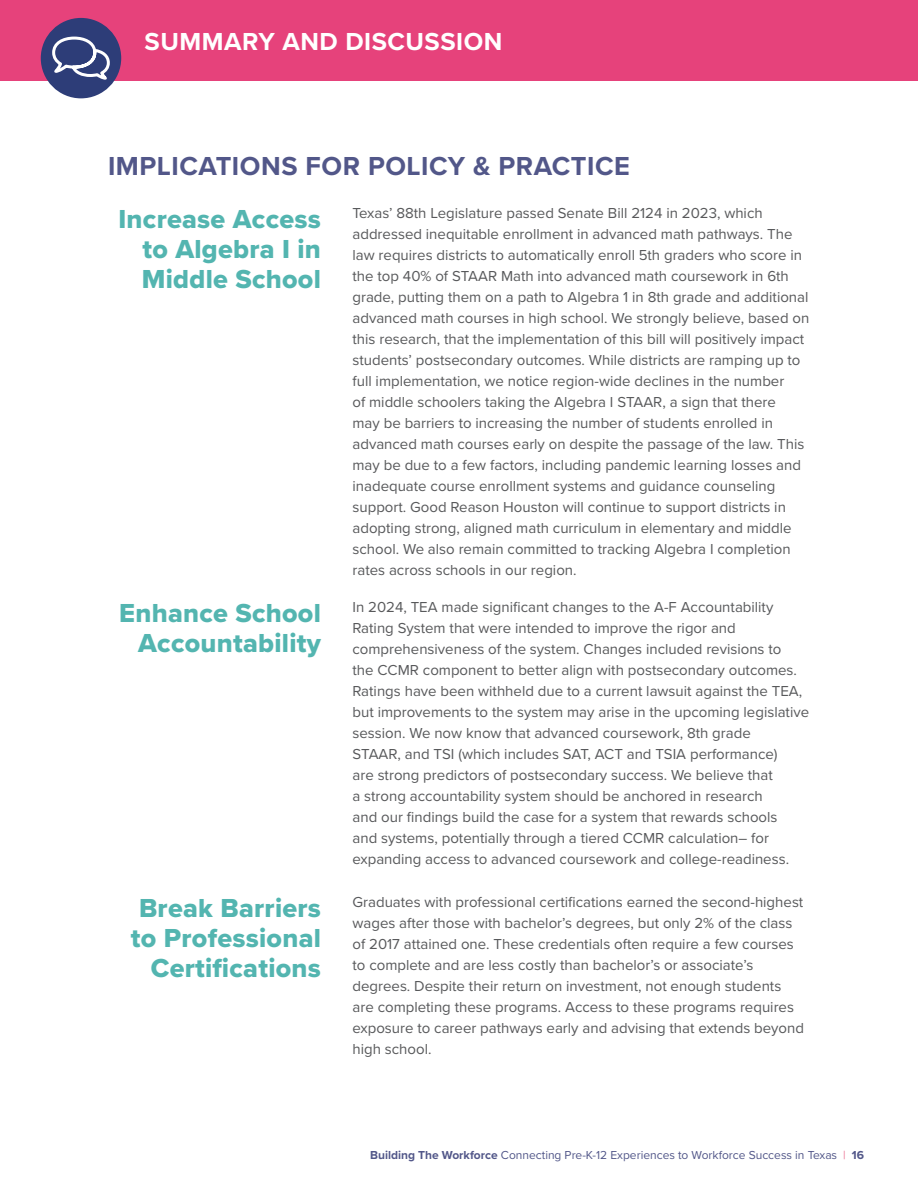
<style>
.page{position:relative;width:918px;height:1188px;background:#fff}
.page>*{position:absolute;margin:0;border:0;box-sizing:border-box;transform-origin:0 0}
.t1{font:27px/30px "Proxima Nova Extrabld";letter-spacing:.01em;color:#53b5b0;text-align:right}
.t2{font:700 27px "Proxima Nova";letter-spacing:.02em;color:#525789}
.t3{font:700 25.5px "Proxima Nova";letter-spacing:.02em;color:#fff}
.t4{font:15px/21px "Proxima Nova";color:#58595b}
.t5{font:12px "Proxima Nova";color:#525789}
.s1{font-weight:700}
.s2{color:#ea6e90}
</style>
<div class="page">
<div style="left:0;top:0;width:918px;height:81px;background:#e6427b"></div>
<div style="left:41px;top:18px;width:80px;height:80px;background:#2d3d78;border-radius:50%"></div>
<svg style="left:52px;top:36px;width:58px;height:44px"></svg>
<h2 class="t3" style="left:145px;top:23px;width:359px">SUMMARY AND DISCUSSION</h2>
<h1 class="t2" style="left:108px;top:146px;width:524px">IMPLICATIONS FOR POLICY &amp; PRACTICE</h1>
<h1 class="t1" style="left:142px;top:203px;width:181px;text-align:justify;text-indent:-23px">Increase Access to Algebra I in Middle School</h1>
<p class="t4" style="left:352px;top:202px;width:458px">Texas’ 88th Legislature passed Senate Bill 2124 in 2023, which addressed inequitable enrollment in advanced math pathways. The law requires districts to automatically enroll 5th graders who score in the top 40% of STAAR Math into advanced math coursework in 6th grade, putting them on a path to Algebra 1 in 8th grade and additional advanced math courses in high school. We strongly believe, based on this research, that the implementation of this bill will positively impact students’ postsecondary outcomes. While districts are ramping up to full implementation, we notice region-wide declines in the number<br>of middle schoolers taking the Algebra I STAAR, a sign that there<br>may be barriers to increasing the number of students enrolled in advanced math courses early on despite the passage of the law. This may be due to a few factors, including pandemic learning losses and inadequate course enrollment systems and guidance counseling support. Good Reason Houston will continue to support districts in adopting strong, aligned math curriculum in elementary and middle school. We also remain committed to tracking Algebra I completion rates across schools in our region.</p>
<h1 class="t1" style="left:119px;top:597px;width:203px">Enhance School<br>Accountability</h1>
<p class="t4" style="left:352px;top:596px;width:458px">In 2024, TEA made significant changes to the A-F Accountability Rating System that were intended to improve the rigor and comprehensiveness of the system. Changes included revisions to<br>the CCMR component to better align with postsecondary outcomes.<br>Ratings have been withheld due to a current lawsuit against the TEA, but improvements to the system may arise in the upcoming legislative session. We now know that advanced coursework, 8th grade<br>STAAR, and TSI (which includes SAT, ACT and TSIA performance)<br>are strong predictors of postsecondary success. We believe that<br>a strong accountability system should be anchored in research<br>and our findings build the case for a system that rewards schools<br>and systems, potentially through a tiered CCMR calculation– for expanding access to advanced coursework and college-readiness.</p>
<h1 class="t1" style="left:131px;top:892px;width:192px">Break Barriers to Professional<br>Certifications</h1>
<p class="t4" style="left:352px;top:891px;width:453px">Graduates with professional certifications earned the second-highest wages after those with bachelor’s degrees, but only 2% of the class of 2017 attained one. These credentials often require a few courses to complete and are less costly than bachelor’s or associate’s degrees. Despite their return on investment, not enough students are completing these programs. Access to these programs requires exposure to career pathways early and advising that extends beyond high school.</p>
<p class="t5" style="left:370px;top:1146px;width:495px"><span class="s1">Building The Workforce</span> Connecting Pre-K-12 Experiences to Workforce Success in Texas <span class="s2">|</span> <span class="s1">16</span></p>
</div>
